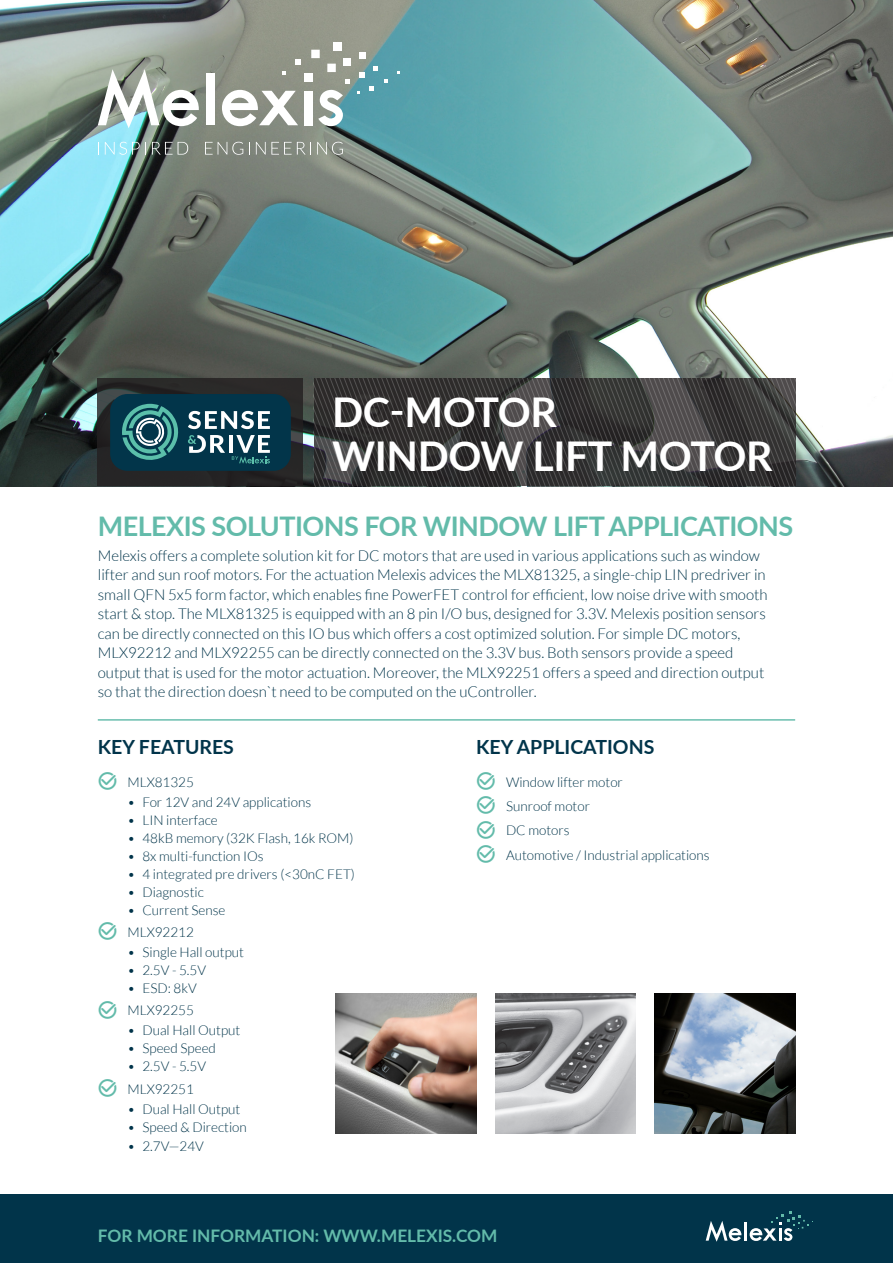
<style>
.page{position:relative;width:893px;height:1263px;background:#fff}
.page>*{position:absolute;margin:0;border:0;box-sizing:border-box;transform-origin:0 0}
.Titel_3{font:700 40.95px "Lato";letter-spacing:-.01em;color:#fff}
.Hoofdtitel{font:700 27px "Lato";letter-spacing:-.02em;color:#63bbaa}
.Ondertitel{font:700 19.5px "Lato";color:#01344a}
.t1{font:700 17.25px "Lato";color:#63bbaa}
.Body{font:300 15px/19.5px "Lato";color:#01344a}
.t2{font:300 13.5px "Lato";color:#01344a}
</style>
<div class="page">
<img style="left:0;top:0;width:893px;height:486px">
<hr style="left:98px;top:719px;width:697px;height:2px;background:#63bbaa">
<img style="left:655px;top:993px;width:140px;height:141px">
<img style="left:495px;top:993px;width:141px;height:141px">
<img style="left:336px;top:993px;width:140px;height:141px">
<svg style="left:98px;top:379px;width:205px;height:107px;background:#282727"></svg>
<svg style="left:314px;top:379px;width:481px;height:107px;background:#3a3939"></svg>
<div style="left:0;top:1194px;width:893px;height:69px;background:#01344a"></div>
<svg style="left:706px;top:1221px;width:35px;height:21px"></svg>
<hr style="left:744px;top:1222px;width:3px;height:18px;background:#fff">
<svg style="left:750px;top:1211px;width:59px;height:30px"></svg>
<div style="left:311px;top:50px;width:9px;height:8px;background:#fff"></div>
<div style="left:334px;top:43px;width:8px;height:8px;background:#fff"></div>
<div style="left:327px;top:64px;width:9px;height:8px;background:#fff"></div>
<div style="left:343px;top:59px;width:7px;height:7px;background:#fff"></div>
<svg style="left:359px;top:53px;width:6px;height:6px"></svg>
<svg style="left:346px;top:79px;width:4px;height:4px"></svg>
<svg style="left:359px;top:72px;width:6px;height:6px"></svg>
<svg style="left:373px;top:67px;width:5px;height:4px"></svg>
<svg style="left:369px;top:86px;width:5px;height:5px"></svg>
<svg style="left:296px;top:60px;width:5px;height:5px"></svg>
<svg style="left:282px;top:71px;width:4px;height:4px"></svg>
<div style="left:304px;top:73px;width:8px;height:9px;background:#fff"></div>
<svg style="left:98px;top:69px;width:101px;height:59px"></svg>
<div style="left:206px;top:73px;width:9px;height:52px;background:#fff"></div>
<svg style="left:222px;top:90px;width:76px;height:36px"></svg>
<div style="left:304px;top:91px;width:8px;height:34px;background:#fff"></div>
<svg style="left:318px;top:90px;width:25px;height:36px"></svg>
<svg style="left:98px;top:142px;width:1px;height:13px"></svg>
<svg style="left:105px;top:142px;width:41px;height:13px"></svg>
<svg style="left:152px;top:142px;width:36px;height:13px"></svg>
<svg style="left:205px;top:142px;width:38px;height:13px"></svg>
<svg style="left:249px;top:142px;width:1px;height:13px"></svg>
<svg style="left:256px;top:142px;width:55px;height:13px"></svg>
<svg style="left:317px;top:142px;width:26px;height:13px"></svg>
<div style="left:110px;top:394px;width:181px;height:77px;background:#02354a;border-radius:17px"></div>
<svg style="left:122px;top:404px;width:57px;height:56px"></svg>
<svg style="left:188px;top:411px;width:82px;height:18px"></svg>
<hr style="left:229px;top:435px;width:3px;height:18px;background:#fff">
<svg style="left:188px;top:435px;width:37px;height:18px"></svg>
<svg style="left:232px;top:435px;width:38px;height:29px"></svg>
<p class="Titel_3" style="left:332px;top:382px;width:226px">DC-MOTOR</p>
<p class="Titel_3" style="left:332px;top:426px;width:442px">WINDOW LIFT MOTOR</p>
<p class="Hoofdtitel" style="left:98px;top:506px;width:697px">MELEXIS SOLUTIONS FOR WINDOW LIFT APPLICATIONS</p>
<p class="Body" style="left:98px;top:546px;width:671px">Melexis offers a complete solution kit for DC motors that are used in various applications such as window lifter and sun roof motors. For the actuation Melexis advices the MLX81325, a single-chip LIN predriver in small QFN 5x5 form factor, which enables fine PowerFET control for efficient, low noise drive with smooth start &amp; stop. The MLX81325 is equipped with an 8 pin I/O bus, designed for 3.3V. Melexis position sensors can be directly connected on this IO bus which offers a cost optimized solution. For simple DC motors, MLX92212 and MLX92255 can be directly connected on the 3.3V bus. Both sensors provide a speed output that is used for the motor actuation. Moreover, the MLX92251 offers a speed and direction output so that the direction doesn`t need to be computed on the uController.</p>
<p class="Ondertitel" style="left:98px;top:732px;width:138px">KEY FEATURES</p>
<p class="t2" style="left:128px;top:774px;width:68px">MLX81325</p>
<p class="t2" style="left:128px;top:795px;width:185px">• For 12V and 24V applications</p>
<p class="t2" style="left:128px;top:813px;width:92px">• LIN interface</p>
<p class="t2" style="left:128px;top:831px;width:227px">• 48kB memory (32K Flash, 16k ROM)</p>
<p class="t2" style="left:128px;top:849px;width:138px">• 8x multi-function IOs</p>
<p class="t2" style="left:128px;top:867px;width:229px">• 4 integrated pre drivers (&lt;30nC FET)</p>
<p class="t2" style="left:128px;top:885px;width:78px">• Diagnostic</p>
<p class="t2" style="left:128px;top:903px;width:99px">• Current Sense</p>
<p class="t2" style="left:128px;top:925px;width:68px">MLX92212</p>
<p class="t2" style="left:128px;top:945px;width:118px">• Single Hall output</p>
<p class="t2" style="left:128px;top:963px;width:80px">• 2.5V - 5.5V</p>
<p class="t2" style="left:128px;top:981px;width:71px">• ESD: 8kV</p>
<p class="t2" style="left:128px;top:1003px;width:68px">MLX92255</p>
<p class="t2" style="left:128px;top:1023px;width:114px">• Dual Hall Output</p>
<p class="t2" style="left:128px;top:1041px;width:90px">• Speed Speed</p>
<p class="t2" style="left:128px;top:1059px;width:80px">• 2.5V - 5.5V</p>
<p class="t2" style="left:128px;top:1082px;width:68px">MLX92251</p>
<p class="t2" style="left:128px;top:1102px;width:114px">• Dual Hall Output</p>
<p class="t2" style="left:128px;top:1120px;width:121px">• Speed &amp; Direction</p>
<p class="t2" style="left:128px;top:1139px;width:78px">• 2.7V—24V</p>
<p class="Ondertitel" style="left:476px;top:732px;width:180px">KEY APPLICATIONS</p>
<p class="t2" style="left:506px;top:774px;width:118px">Window lifter motor</p>
<p class="t2" style="left:506px;top:799px;width:86px">Sunroof motor</p>
<p class="t2" style="left:506px;top:823px;width:65px">DC motors</p>
<p class="t2" style="left:506px;top:848px;width:205px">Automotive / Industrial applications</p>
<p class="t1" style="left:98px;top:1223px;width:401px">FOR MORE INFORMATION: WWW.MELEXIS.COM</p>
</div>
